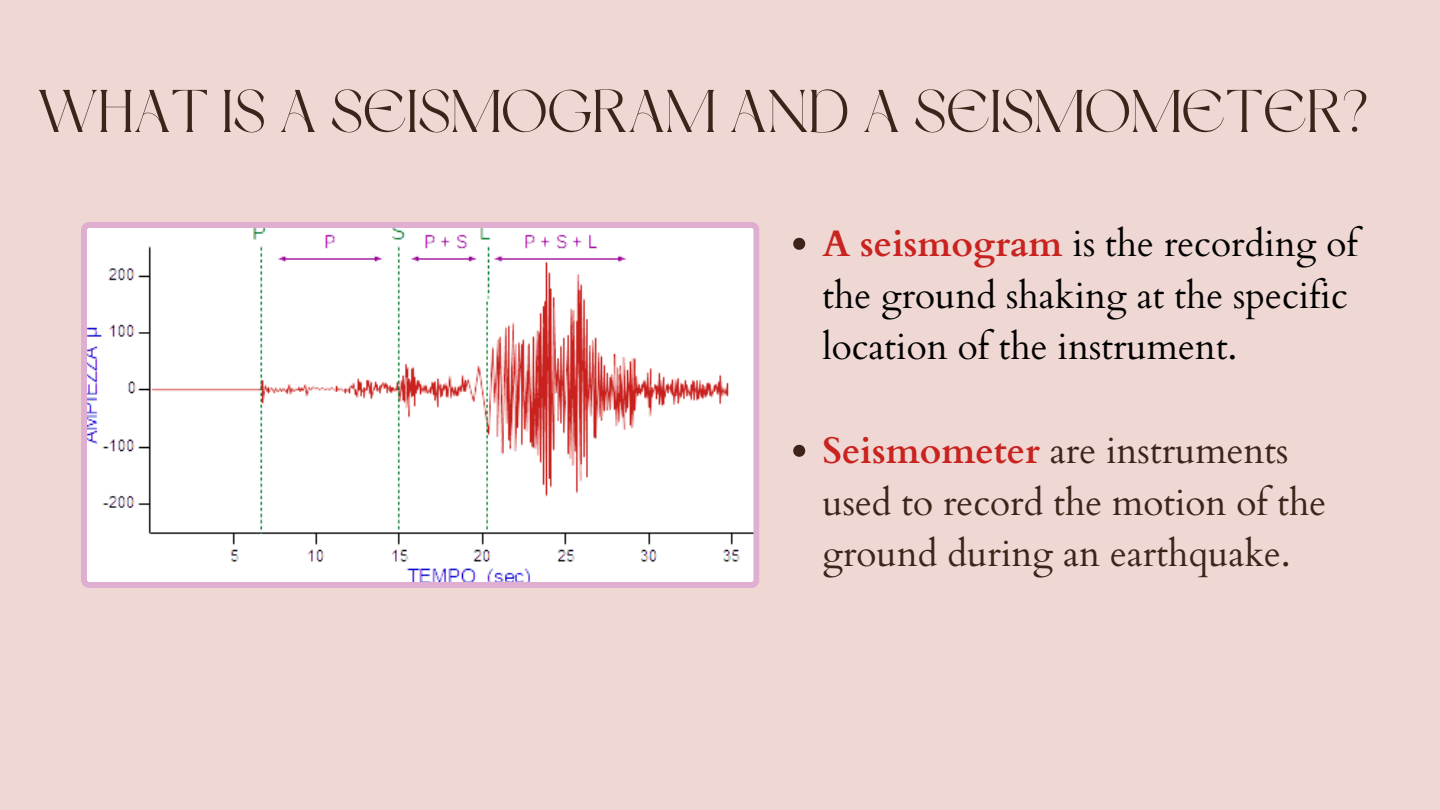
<style>
.page{position:relative;width:1440px;height:810px;background:#efd8d3}
.page>*{position:absolute;margin:0;border:0;box-sizing:border-box;transform-origin:0 0}
.t1{font:60px "Dream Avenue";color:#3d231a}
.t2{font:37px/51.8px "Cardo";color:#000}
.t3{font:37px/51.8px "Cardo";color:#3d231a}
.s1{font-weight:700;color:#c92320}
</style>
<div class="page">
<svg style="left:81px;top:222px;width:678px;height:366px;background:#f6ebee"></svg>
<svg style="left:793px;top:238px;width:12px;height:12px"></svg>
<svg style="left:793px;top:445px;width:12px;height:12px"></svg>
<p class="t1" style="left:37px;top:87px;width:1333px">WHAT IS A SEISMOGRAM AND A SEISMOMETER?</p>
<p class="t2" style="left:822px;top:218px;width:537px"><span class="s1">A seismogram</span> is the recording of the ground shaking at the specific location of the instrument.</p>
<p class="t3" style="left:822px;top:425px;width:506px"><span class="s1">Seismometer</span> are instruments used to record the motion of the ground during an earthquake.</p>
</div>
